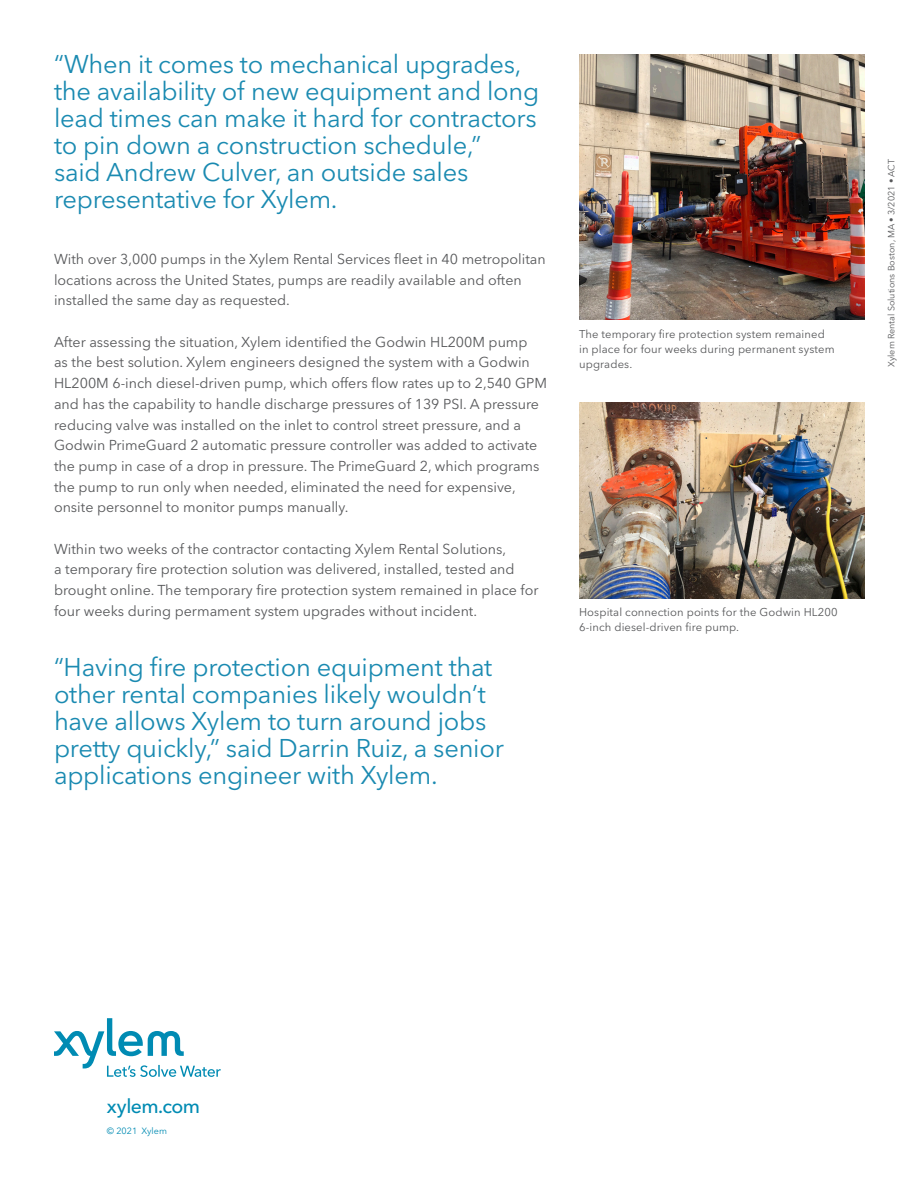
<style>
.page{position:relative;width:918px;height:1188px;background:#fff}
.page>*{position:absolute;margin:0;border:0;box-sizing:border-box;transform-origin:0 0}
.CS_Call-out{font:25.5px/27px "Avenir Next LT Pro";letter-spacing:-.01em;color:#1a8ab1}
.Basic_Formatting{font:500 19.5px "Avenir Next LT Pro";color:#008bb3}
.Body_text_noindent{font:14.25px/20.7px "Avenir Next LT Pro";color:#57585a}
.small_body_text{font:11.25px/15px "Avenir Next LT Pro";letter-spacing:.01em;color:#57585a}
.t1{font:9px "Avenir Next LT Pro";color:#57585a}
.Legal_text{font:9px "Avenir Next LT Pro";color:#008bb3}
</style>
<div class="page">
<svg style="left:54px;top:1018px;width:167px;height:59px"></svg>
<img style="left:579px;top:54px;width:285px;height:266px">
<img style="left:579px;top:403px;width:285px;height:196px">
<p class="CS_Call-out" style="left:54px;top:51px;width:487px">“When it comes to mechanical upgrades, the availability of new equipment and long lead times can make it hard for contractors to pin down a construction schedule,”<br>said Andrew Culver, an outside sales representative for Xylem.</p>
<p class="Body_text_noindent" style="left:54px;top:249px;width:493px">With over 3,000 pumps in the Xylem Rental Services fleet in 40 metropolitan locations across the United States, pumps are readily available and often installed the same day as requested.</p>
<p class="Body_text_noindent" style="left:54px;top:331px;width:495px">After assessing the situation, Xylem identified the Godwin HL200M pump<br>as the best solution. Xylem engineers designed the system with a Godwin HL200M 6-inch diesel-driven pump, which offers flow rates up to 2,540 GPM and has the capability to handle discharge pressures of 139 PSI. A pressure reducing valve was installed on the inlet to control street pressure, and a Godwin PrimeGuard 2 automatic pressure controller was added to activate the pump in case of a drop in pressure. The PrimeGuard 2, which programs the pump to run only when needed, eliminated the need for expensive, onsite personnel to monitor pumps manually.</p>
<p class="Body_text_noindent" style="left:54px;top:538px;width:486px">Within two weeks of the contractor contacting Xylem Rental Solutions,<br>a temporary fire protection solution was delivered, installed, tested and brought online. The temporary fire protection system remained in place for four weeks during permament system upgrades without incident.</p>
<p class="CS_Call-out" style="left:54px;top:653px;width:451px">“Having fire protection equipment that other rental companies likely wouldn’t have allows Xylem to turn around jobs pretty quickly,” said Darrin Ruiz, a senior applications engineer with Xylem.</p>
<p class="small_body_text" style="left:579px;top:326px;width:257px">The temporary fire protection system remained in place for four weeks during permanent system upgrades.</p>
<p class="small_body_text" style="left:579px;top:604px;width:260px">Hospital connection points for the Godwin HL200<br>6-inch diesel-driven fire pump.</p>
<p class="t1" style="left:886px;top:367px;width:209px;rotate:-90deg">Xylem Rental Solutions Boston, MA • 3/2021 • ACT</p>
<p class="Basic_Formatting" style="left:107px;top:1094px;width:95px">xylem.com</p>
<p class="Legal_text" style="left:107px;top:1125px;width:62px">© 2021 Xylem</p>
</div>
